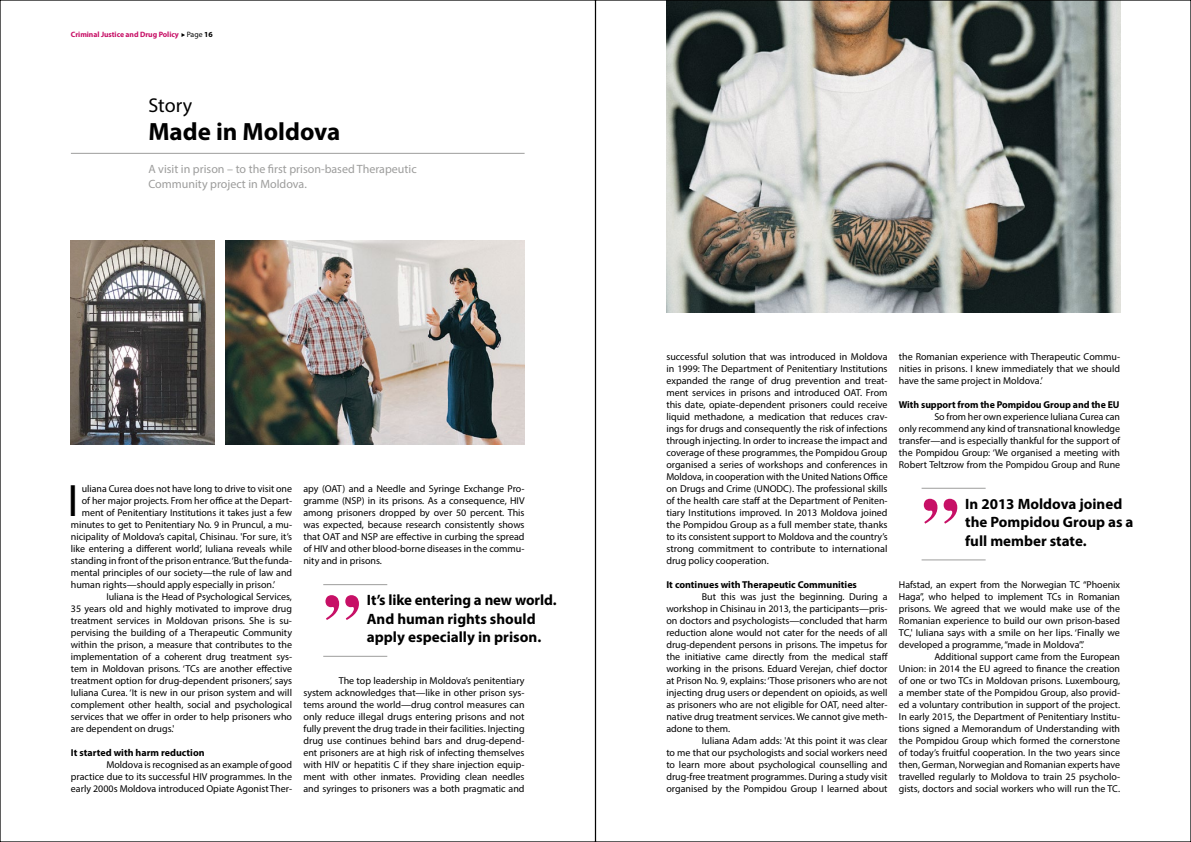
<style>
.page{position:relative;width:1191px;height:842px;background:#fff}
.page>*{position:absolute;margin:0;border:0;box-sizing:border-box;transform-origin:0 0}
.t1{font:700 74.1px "Times";color:#c71066}
.t2{font:45.6px "Myriad Pro";color:#000}
.t3{font:700 25px "Myriad Pro";color:#000}
.t4{font:20px "Myriad Pro";color:#000}
.t5{font:700 15px/18.5px "Myriad Pro";color:#000}
.t6{font:12px/14.4px "Myriad Pro";color:#9d9d9c}
.t7{font:10px/12px "Myriad Pro";color:#000;text-align:justify}
.t8{font:700 10px "Myriad Pro";color:#000}
.t9{font:700 7.8px "Myriad Pro";letter-spacing:-.005em;color:#c71066}
.s1{font-weight:400;color:#000}
.s2{color:#000}
</style>
<div class="page">
<svg style="left:181px;top:33px;width:4px;height:4px"></svg>
<hr style="left:71px;top:153px;width:453px;height:1px;background:#9d9d9c">
<img style="left:71px;top:240px;width:143px;height:204px">
<img style="left:226px;top:240px;width:298px;height:204px">
<hr style="left:921px;top:488px;width:64px;height:1px;background:#9d9d9c">
<hr style="left:921px;top:560px;width:64px;height:1px;background:#9d9d9c">
<hr style="left:323px;top:584px;width:64px;height:1px;background:#9d9d9c">
<hr style="left:323px;top:656px;width:64px;height:1px;background:#9d9d9c">
<img style="left:666px;top:2px;width:454px;height:310px">
<p class="t9" style="left:71px;top:29px;width:143px">Criminal Justice and Drug Policy <span class="s1">Page</span> <span class="s2">16</span></p>
<h3 class="t4" style="left:148px;top:93px;width:45px">Story</h3>
<h3 class="t3" style="left:148px;top:115px;width:194px">Made in Moldova</h3>
<p class="t6" style="left:148px;top:162px;width:270px">A visit in prison – to the first prison-based Therapeutic<br>Community project in Moldova.</p>
<h2 class="t2" style="left:67px;top:473px;width:13px">I</h2>
<p class="t7" style="left:82px;top:482px;width:212px">uliana Curea does not have long to drive to visit one</p>
<p class="t7" style="left:82px;top:494px;width:212px">of her major projects. From her office at the Depart-</p>
<p class="t7" style="left:82px;top:506px;width:212px">ment of Penitentiary Institutions it takes just a few</p>
<p class="t7" style="left:71px;top:518px;width:223px">minutes to get to Penitentiary No. 9 in Pruncul, a mu-</p>
<p class="t7" style="left:71px;top:530px;width:223px">nicipality of Moldova’s capital, Chisinau. 'For sure, it’s</p>
<p class="t7" style="left:71px;top:542px;width:223px">like entering a different world’, Iuliana reveals while</p>
<p class="t7" style="left:71px;top:554px;width:223px">standing in front of the prison entrance. ‘But the funda-</p>
<p class="t7" style="left:71px;top:566px;width:223px">mental principles of our society—the rule of law and</p>
<p class="t7" style="left:71px;top:578px;width:206px">human rights—should apply especially in prison.’</p>
<p class="t7" style="left:106px;top:590px;width:187px">Iuliana is the Head of Psychological Services,</p>
<p class="t7" style="left:71px;top:602px;width:223px">35 years old and highly motivated to improve drug</p>
<p class="t7" style="left:71px;top:614px;width:223px">treatment services in Moldovan prisons. She is su-</p>
<p class="t7" style="left:71px;top:626px;width:223px">pervising the building of a Therapeutic Community</p>
<p class="t7" style="left:71px;top:638px;width:223px">within the prison, a measure that contributes to the</p>
<p class="t7" style="left:71px;top:650px;width:223px">implementation of a coherent drug treatment sys-</p>
<p class="t7" style="left:71px;top:662px;width:223px">tem in Moldovan prisons. ‘TCs are another effective</p>
<p class="t7" style="left:71px;top:674px;width:223px">treatment option for drug-dependent prisoners’, says</p>
<p class="t7" style="left:71px;top:686px;width:223px">Iuliana Curea. ‘It is new in our prison system and will</p>
<p class="t7" style="left:71px;top:698px;width:223px">complement other health, social and psychological</p>
<p class="t7" style="left:71px;top:710px;width:223px">services that we offer in order to help prisoners who</p>
<p class="t7" style="left:71px;top:722px;width:105px">are dependent on drugs.'</p>
<p class="t8" style="left:71px;top:746px;width:135px">It started with harm reduction</p>
<p class="t7" style="left:71px;top:758px;width:223px;text-indent:35px">Moldova is recognised as an example of good practice due to its successful HIV programmes. In the early 2000s Moldova introduced Opiate Agonist Ther-</p>
<p class="t7" style="left:303px;top:482px;width:223px">apy (OAT) and a Needle and Syringe Exchange Pro&shy;gramme (NSP) in its prisons. As a consequence, HIV among prisoners dropped by over 50 percent. This was expected, because research consistently shows that OAT and NSP are effective in curbing the spread of HIV and other blood-borne diseases in the commu&shy;nity and in prisons.</p>
<h1 class="t1" style="left:323px;top:550px;width:39px">”</h1>
<h3 class="t5" style="left:367px;top:590px;width:191px">It’s like entering a new world.<br>And human rights should</h3>
<h3 class="t5" style="left:367px;top:627px;width:176px">apply especially in prison.</h3>
<p class="t7" style="left:303px;top:674px;width:223px;text-indent:35px">The top leadership in Moldova’s penitentiary system acknowledges that—like in other prison sys&shy;tems around the world—drug control measures can only reduce illegal drugs entering prisons and not fully prevent the drug trade in their facilities. Injecting drug use continues behind bars and drug-depend&shy;ent prisoners are at high risk of infecting themselves with HIV or hepatitis C if they share injection equip&shy;ment with other inmates. Providing clean needles and syringes to prisoners was a both pragmatic and</p>
<p class="t7" style="left:666px;top:350px;width:223px">successful solution that was introduced in Moldova in 1999: The Department of Penitentiary Institutions expanded the range of drug prevention and treat&shy;ment services in prisons and introduced OAT. From this date, opiate-dependent prisoners could receive liquid methadone, a medication that reduces crav&shy;ings for drugs and consequently the risk of infections through injecting. In order to increase the impact and coverage of these programmes, the Pompidou Group organised a series of workshops and conferences in Moldova, in cooperation with the United Nations Office on Drugs and Crime (UNODC). The professional skills of the health care staff at the Department of Peniten&shy;tiary Institutions improved. In 2013 Moldova joined the Pompidou Group as a full member state, thanks to its consistent support to Moldova and the country’s strong commitment to contribute to international drug policy cooperation.</p>
<p class="t8" style="left:666px;top:578px;width:192px">It continues with Therapeutic Communities</p>
<p class="t7" style="left:666px;top:590px;width:223px;text-indent:35px">But this was just the beginning. During a workshop in Chisinau in 2013, the participants—pris&shy;on doctors and psychologists—concluded that harm reduction alone would not cater for the needs of all drug-dependent persons in prisons. The impetus for the initiative came directly from the medical staff working in the prisons. Eduard Verejan, chief doctor at Prison No. 9, explains: ‘Those prisoners who are not injecting drug users or dependent on opioids, as well as prisoners who are not eligible for OAT, need alter&shy;native drug treatment services. We cannot give meth&shy;adone to them.</p>
<p class="t7" style="left:666px;top:734px;width:223px;text-indent:35px">Iuliana Adam adds: 'At this point it was clear to me that our psychologists and social workers need to learn more about psychological counselling and drug-free treatment programmes. During a study visit organised by the Pompidou Group I learned about</p>
<p class="t7" style="left:899px;top:350px;width:223px">the Romanian experience with Therapeutic Commu&shy;nities in prisons. I knew immediately that we should have the same project in Moldova.’</p>
<p class="t8" style="left:899px;top:398px;width:222px">With support from the Pompidou Group and the EU</p>
<p class="t7" style="left:899px;top:410px;width:223px;text-indent:35px">So from her own experience Iuliana Curea can only recommend any kind of transnational knowledge transfer—and is especially thankful for the support of the Pompidou Group: ‘We organised a meeting with Robert Teltzrow from the Pompidou Group and Rune</p>
<h1 class="t1" style="left:921px;top:454px;width:39px">”</h1>
<h3 class="t5" style="left:965px;top:494px;width:170px">In 2013 Moldova joined the Pompidou Group as a</h3>
<h3 class="t5" style="left:965px;top:531px;width:123px">full member state.</h3>
<p class="t7" style="left:899px;top:578px;width:223px">Hafstad, an expert from the Norwegian TC “Phoenix Haga”, who helped to implement TCs in Romanian prisons. We agreed that we would make use of the Romanian experience to build our own prison-based TC,' Iuliana says with a smile on her lips. ‘Finally we developed a programme, “made in Moldova”.’</p>
<p class="t7" style="left:899px;top:650px;width:223px;text-indent:35px">Additional support came from the European Union: in 2014 the EU agreed to finance the creation of one or two TCs in Moldovan prisons. Luxembourg, a member state of the Pompidou Group, also provid&shy;ed a voluntary contribution in support of the project.<br>In early 2015, the Department of Penitentiary Institu&shy;tions signed a Memorandum of Understanding with the Pompidou Group which formed the cornerstone of today’s fruitful cooperation. In the two years since then, German, Norwegian and Romanian experts have travelled regularly to Moldova to train 25 psycholo&shy;gists, doctors and social workers who will run the TC.</p>
</div>
